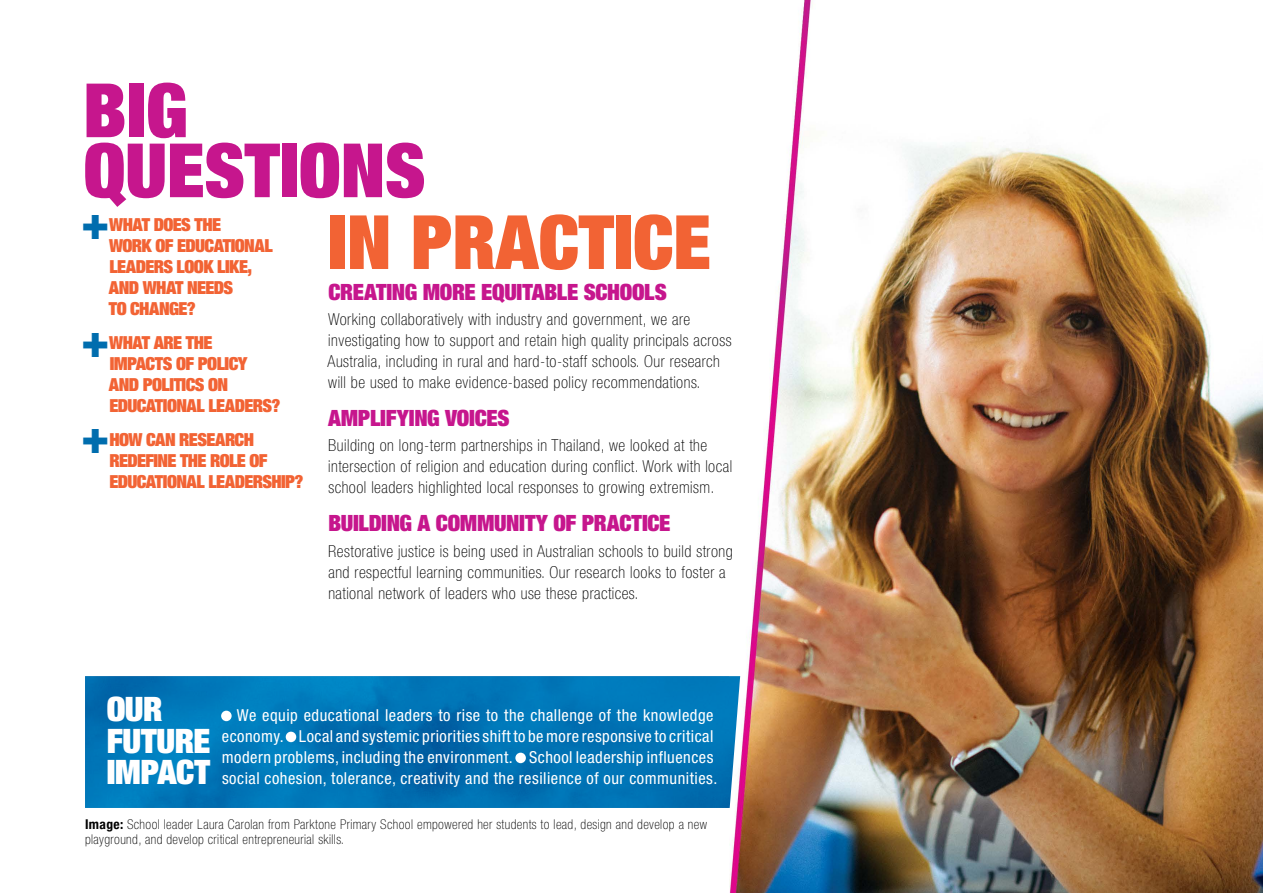
<style>
.page{position:relative;width:1263px;height:893px;background:#fff}
.page>*{position:absolute;margin:0;border:0;box-sizing:border-box;transform-origin:0 0}
.t1{font:900 expanded 75px/60px "Helvetica Neue";color:#c6168d}
.t2{font:900 expanded 75px "Helvetica Neue";color:#f26334}
.t3{font:900 expanded 47.4px "Helvetica Neue";color:#006dae}
.t4{font:900 expanded 33.75px/31.5px "Helvetica Neue";letter-spacing:-.015em;color:#fff}
.t5{font:900 expanded 22.5px "Helvetica Neue";letter-spacing:-.015em;color:#c6168d}
.t6{font:900 expanded 18px/21px "Helvetica Neue";letter-spacing:-.035em;color:#f26334}
.t7{font:100 condensed 16.5px/21px "Helvetica Neue";letter-spacing:.03em;color:#000}
.t8{font:condensed 16.5px/21px "Helvetica Neue";letter-spacing:.03em;color:#fff}
.t9{font:100 condensed 13.5px/15px "Helvetica Neue";letter-spacing:.03em;color:#000}
.s1{font-weight:700}
</style>
<div class="page">
<img style="left:729px;top:0;width:534px;height:893px">
<img style="left:85px;top:676px;width:655px;height:132px">
<div style="left:221px;top:711px;width:11px;height:10px;background:#fff;border-radius:50%"></div>
<div style="left:286px;top:732px;width:10px;height:10px;background:#fff;border-radius:50%"></div>
<div style="left:515px;top:753px;width:11px;height:10px;background:#fff;border-radius:50%"></div>
<h1 class="t1" style="left:84px;top:79px;width:343px">BIG<br>QUESTIONS</h1>
<h2 class="t3" style="left:81px;top:192px;width:30px">+</h2>
<p class="t6" style="left:109px;top:214px;width:166px">WHAT DOES THE<br>WORK OF EDUCATIONAL<br>LEADERS LOOK LIKE,<br>AND WHAT NEEDS<br>TO CHANGE?</p>
<h2 class="t3" style="left:81px;top:309px;width:30px">+</h2>
<p class="t6" style="left:109px;top:332px;width:173px">WHAT ARE THE<br>IMPACTS OF POLICY<br>AND POLITICS ON<br>EDUCATIONAL LEADERS?</p>
<h2 class="t3" style="left:81px;top:406px;width:30px">+</h2>
<p class="t6" style="left:109px;top:429px;width:196px">HOW CAN RESEARCH<br>REDEFINE THE ROLE OF<br>EDUCATIONAL LEADERSHIP?</p>
<h1 class="t2" style="left:327px;top:194px;width:385px">IN PRACTICE</h1>
<h3 class="t5" style="left:329px;top:278px;width:340px">CREATING MORE EQUITABLE SCHOOLS</h3>
<p class="t7" style="left:328px;top:309px;width:405px">Working collaboratively with industry and government, we are investigating how to support and retain high quality principals across Australia, including in rural and hard-to-staff schools. Our research will be used to make evidence-based policy recommendations.</p>
<h3 class="t5" style="left:328px;top:404px;width:183px">AMPLIFYING VOICES</h3>
<p class="t7" style="left:328px;top:435px;width:405px">Building on long-term partnerships in Thailand, we looked at the intersection of religion and education during conflict. Work with local school leaders highlighted local responses to growing extremism.</p>
<h3 class="t5" style="left:328px;top:509px;width:344px">BUILDING A COMMUNITY OF PRACTICE</h3>
<p class="t7" style="left:328px;top:540px;width:406px">Restorative justice is being used in Australian schools to build strong and respectful learning communities. Our research looks to foster a national network of leaders who use these practices.</p>
<h3 class="t4" style="left:107px;top:693px;width:105px">OUR<br>FUTURE<br>IMPACT</h3>
<p class="t9" style="left:85px;top:817px;width:623px"><span class="s1">Image:</span> School leader Laura Carolan from Parktone Primary School empowered her students to lead, design and develop a new playground, and develop critical entrepreneurial skills.</p>
<p class="t8" style="left:222px;top:705px;width:497px;text-indent:15px">We equip educational leaders to rise to the challenge of the knowledge economy. Local and systemic priorities shift to be more responsive to critical modern problems, including the environment. School leadership influences social cohesion, tolerance, creativity and the resilience of our communities.</p>
</div>
